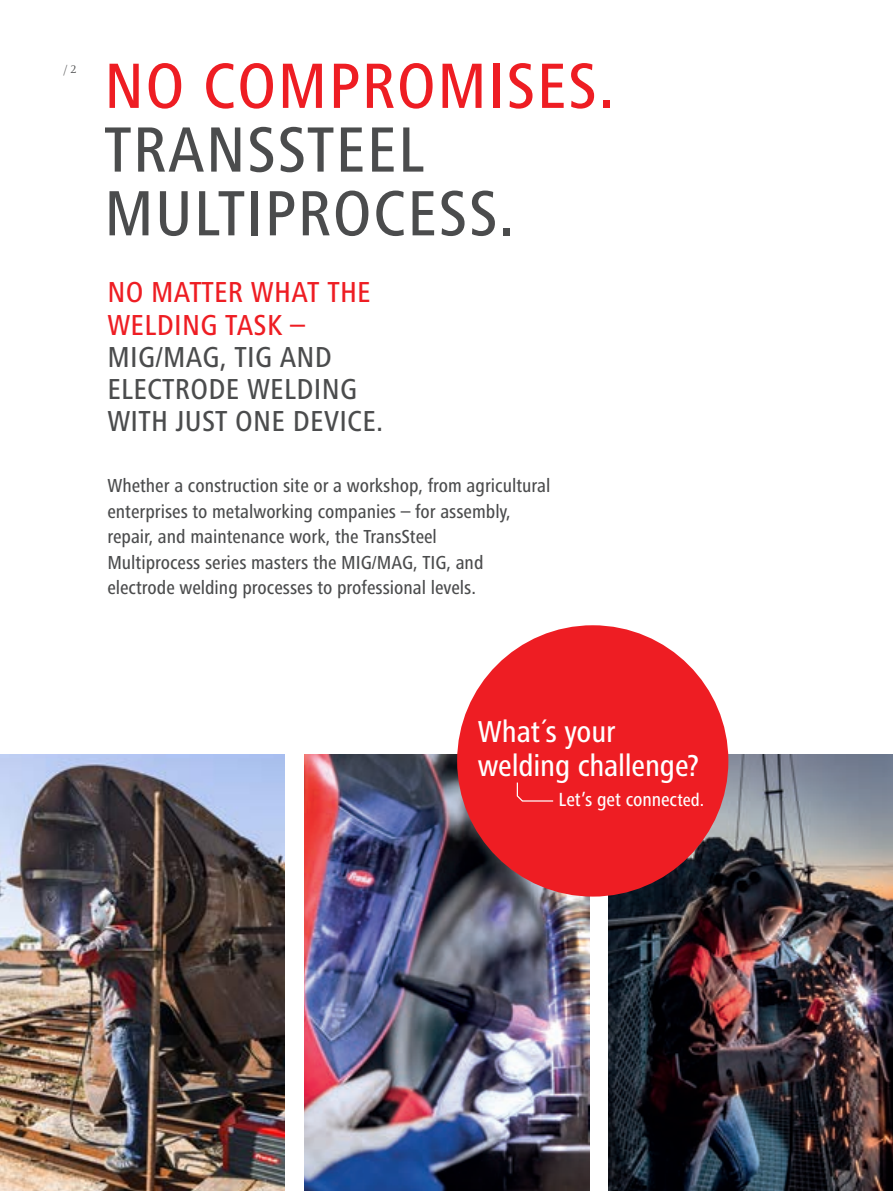
<style>
.page{position:relative;width:893px;height:1191px;background:#fff}
.page>*{position:absolute;margin:0;border:0;box-sizing:border-box;transform-origin:0 0}
.t1{font:500 condensed 66.3px "Frutiger Next LTW1 G";letter-spacing:.02em;color:#ee1d23}
.t2{font:500 condensed 66.15px/63.8px "Frutiger Next LTW1 G";letter-spacing:.02em;color:#4b4c4d}
.t3{font:500 condensed 31.35px/33.9px "Frutiger Next LTW1 G";letter-spacing:-.01em;color:#fff}
.t4{font:500 condensed 30px/32.1px "Frutiger Next LTW1 G";letter-spacing:.01em;color:#4b4c4d}
.t5{font:500 condensed 30px/32.1px "Frutiger Next LTW1 G";letter-spacing:.01em;color:#ee1d23}
.t6{font:500 condensed 19.65px "Frutiger Next LTW1 G";color:#fff}
.t7{font:500 condensed 19.5px/25.5px "Frutiger Next LTW1 G";color:#4b4c4d}
.t8{font:12px "Celeste Offc Pro";color:#4b4c4d}
.s1{font-size:18.45px}
</style>
<div class="page">
<img style="left:0;top:754px;width:285px;height:437px">
<img style="left:304px;top:754px;width:285px;height:437px">
<img style="left:608px;top:754px;width:285px;height:437px">
<div style="left:457px;top:625px;width:271px;height:271px;background:#ee1d23;border-radius:50%"></div>
<svg style="left:516px;top:782px;width:38px;height:20px"></svg>
<p class="t8" style="left:64px;top:61px;width:14px">/ 2</p>
<h1 class="t1" style="left:104px;top:48px;width:511px">NO COMPROMISES.</h1>
<h2 class="t2" style="left:104px;top:118px;width:262px">TRANSSTEEL<br>MULTIPROCESS</h2>
<h2 class="t2" style="left:499px;top:181px;width:17px">.</h2>
<h3 class="t5" style="left:107px;top:276px;width:235px">NO MATTE R WHAT THE<br>WELDING TASK –</h3>
<h3 class="t4" style="left:107px;top:340px;width:226px">MIG/MAG, TIG AN D<br>ELECT</h3>
<h3 class="t4" style="left:107px;top:372px;width:232px;text-indent:67px">RODE WELDING<br>WITH JUST ONE</h3>
<h3 class="t4" style="left:293px;top:405px;width:92px">DEVICE.</h3>
<p class="t7" style="left:107px;top:473px;width:444px">Whether a construction site or a workshop, from agricultural enterprises to metalworking companies – for assembly, repair, and maintenance work, the TransSteel<br>Multiprocess series masters the MIG/MAG, TIG, and electrode welding processes to professional levels.</p>
<h3 class="t3" style="left:478px;top:715px;width:223px">What´s your welding challenge?</h3>
<p class="t6" style="left:558px;top:788px;width:147px">Let’s get connec<span class="s1">ted.</span></p>
</div>
